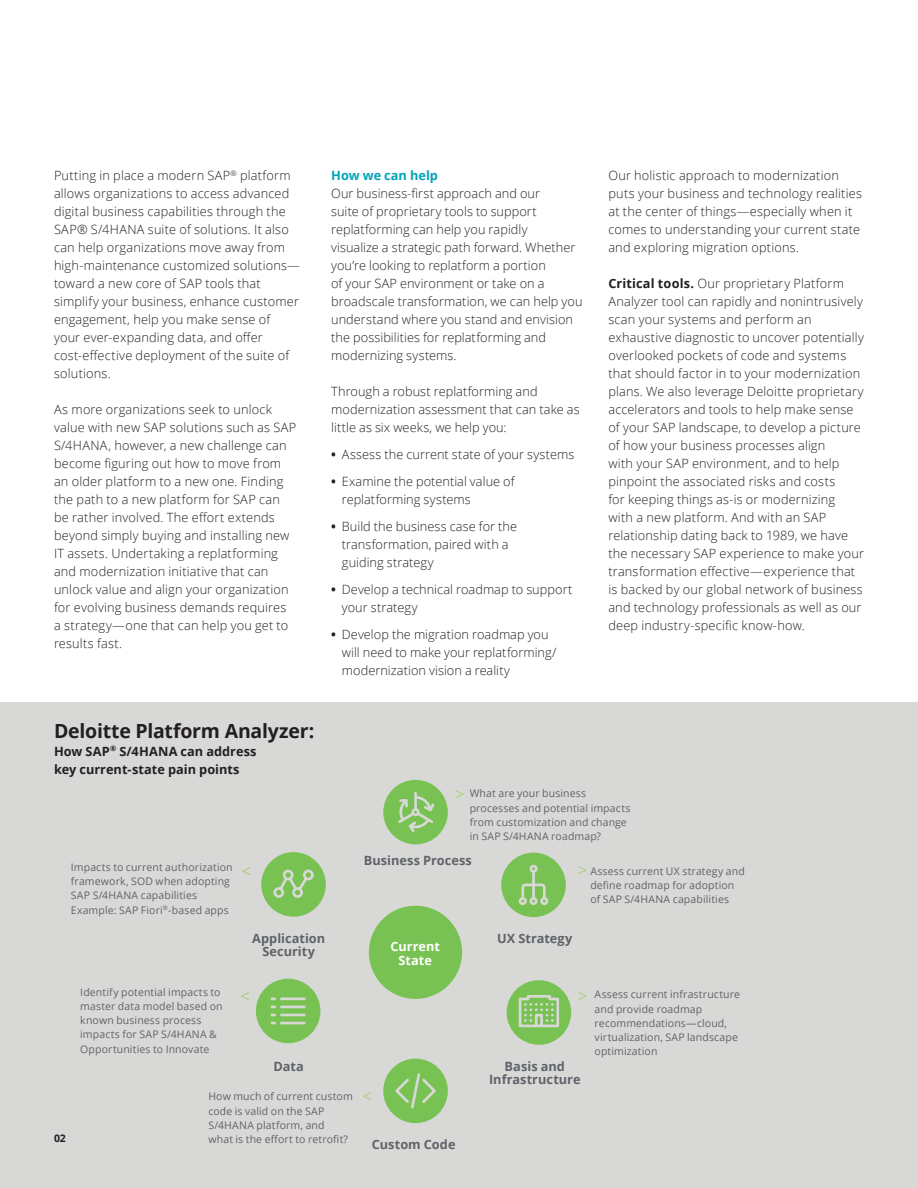
<style>
.page{position:relative;width:918px;height:1188px;background:#fff}
.page>*{position:absolute;margin:0;border:0;box-sizing:border-box;transform-origin:0 0}
.t1{font:700 19.5px "Open Sans";letter-spacing:-.015em;color:#231f20}
.t2{font:300 16.5px "Open Sans";color:#97ca49}
.t3{font:300 12.75px/18px "Open Sans";letter-spacing:.01em;color:#231f20}
.t4{font:700 12.75px/13.5px "Open Sans";letter-spacing:.005em;color:#5f6369;text-align:center}
.t5{font:700 12.75px/18px "Open Sans";letter-spacing:.005em;color:#231f20}
.t6{font:700 12.75px "Open Sans";color:#00a6b9}
.t7{font:700 12.75px/13.5px "Open Sans";color:#fff;text-align:center}
.t8{font:10.5px/14.2px "Open Sans";letter-spacing:.01em;color:#5f6369}
.t9{font:700 10.5px "Open Sans";color:#231f20}
.s1{font-weight:700}
</style>
<div class="page">
<div style="left:0;top:702px;width:918px;height:486px;background:#d8d9d7"></div>
<svg style="left:383px;top:780px;width:65px;height:64px"></svg>
<svg style="left:501px;top:853px;width:65px;height:64px"></svg>
<svg style="left:507px;top:980px;width:64px;height:65px"></svg>
<svg style="left:383px;top:1059px;width:65px;height:64px"></svg>
<svg style="left:256px;top:979px;width:64px;height:64px"></svg>
<svg style="left:261px;top:852px;width:65px;height:65px"></svg>
<div style="left:369px;top:906px;width:93px;height:93px;background:#78c253;border-radius:50%"></div>
<p class="t3" style="left:54px;top:166px;width:247px">Putting in place a modern SAP<sup>®</sup> platform allows organizations to access advanced digital business capabilities through the SAP® S/4HANA suite of solutions. It also can help organizations move away from high-maintenance customized solutions— toward a new core of SAP tools that simplify your business, enhance customer engagement, help you make sense of<br>your ever-expanding data, and offer cost-effective deployment of the suite of solutions.</p>
<p class="t3" style="left:54px;top:400px;width:244px">As more organizations seek to unlock value with new SAP solutions such as SAP S/4HANA, however, a new challenge can become figuring out how to move from an older platform to a new one. Finding the path to a new platform for SAP can be rather involved. The effort extends beyond simply buying and installing new IT assets. Undertaking a replatforming and modernization initiative that can unlock value and align your organization for evolving business demands requires a strategy—one that can help you get to results fast.</p>
<h1 class="t1" style="left:54px;top:717px;width:262px">Deloitte Platform Analyzer:</h1>
<p class="t5" style="left:54px;top:742px;width:204px">How SAP<sup>®</sup> S/4HANA can address key current-state pain points</p>
<p class="t8" style="left:71px;top:860px;width:163px">Impacts to current authorization framework, SOD when adopting<br>SAP S/4HANA capabilities<br>Example: SAP Fiori<sup>®</sup>-based apps</p>
<p class="t6" style="left:331px;top:166px;width:108px">How we can help</p>
<p class="t3" style="left:331px;top:184px;width:253px">Our business-first approach and our<br>suite of proprietary tools to support replatforming can help you rapidly<br>visualize a strategic path forward. Whether you’re looking to replatform a portion<br>of your SAP environment or take on a broadscale transformation, we can help you understand where you stand and envision the possibilities for replatforming and modernizing systems.</p>
<p class="t3" style="left:331px;top:382px;width:250px">Through a robust replatforming and modernization assessment that can take as little as six weeks, we help you:</p>
<p class="t3" style="left:331px;top:445px;width:245px"><span class="s1">•</span> Assess the current state of your systems</p>
<p class="t3" style="left:342px;top:472px;width:174px;text-indent:-11px"><span class="s1">•</span> Examine the potential value of replatforming systems</p>
<p class="t3" style="left:342px;top:517px;width:177px;text-indent:-11px"><span class="s1">•</span> Build the business case for the transformation, paired with a guiding strategy</p>
<p class="t3" style="left:342px;top:580px;width:232px;text-indent:-11px"><span class="s1">•</span> Develop a technical roadmap to support your strategy</p>
<p class="t3" style="left:342px;top:625px;width:216px;text-indent:-11px"><span class="s1">•</span> Develop the migration roadmap you will need to make your replatforming/ modernization vision a reality</p>
<p class="t3" style="left:608px;top:166px;width:255px">Our holistic approach to modernization puts your business and technology realities at the center of things—especially when it comes to understanding your current state and exploring migration options.</p>
<p class="t3" style="left:608px;top:274px;width:257px"><span class="s1">Critical tools.</span> Our proprietary Platform Analyzer tool can rapidly and nonintrusively scan your systems and perform an exhaustive diagnostic to uncover potentially overlooked pockets of code and systems that should factor in to your modernization plans. We also leverage Deloitte proprietary accelerators and tools to help make sense of your SAP landscape, to develop a picture of how your business processes align<br>with your SAP environment, and to help pinpoint the associated risks and costs<br>for keeping things as-is or modernizing<br>with a new platform. And with an SAP relationship dating back to 1989, we have the necessary SAP experience to make your transformation effective—experience that is backed by our global network of business and technology professionals as well as our deep industry-specific know-how.</p>
<p class="t8" style="left:470px;top:786px;width:162px">What are your business processes and potential impacts from customization and change in SAP S/4HANA roadmap?</p>
<p class="t8" style="left:590px;top:863px;width:156px">Assess current UX strategy and define roadmap for adoption of SAP S/4HANA capabilities</p>
<p class="t2" style="left:455px;top:783px;width:11px">&gt;</p>
<p class="t4" style="left:364px;top:853px;width:110px">Business Process</p>
<p class="t2" style="left:578px;top:859px;width:11px">&gt;</p>
<p class="t9" style="left:54px;top:1131px;width:13px">02</p>
<p class="t8" style="left:80px;top:984px;width:144px">Identify potential impacts to master data model based on known business process impacts for SAP S/4HANA &amp;<br>Opportunities to Innovate</p>
<p class="t4" style="left:252px;top:931px;width:75px">Application<br>Security</p>
<p class="t4" style="left:273px;top:1059px;width:32px">Data</p>
<p class="t8" style="left:208px;top:1089px;width:146px">How much of current custom code is valid on the SAP<br>S/4HANA platform, and<br>what is the effort to retrofit?</p>
<p class="t7" style="left:391px;top:939px;width:51px">Current<br>State</p>
<p class="t4" style="left:372px;top:1138px;width:85px">Custom Code</p>
<p class="t4" style="left:497px;top:931px;width:77px">UX Strategy</p>
<p class="t2" style="left:578px;top:985px;width:11px">&gt;</p>
<p class="t4" style="left:489px;top:1059px;width:93px">Basis and<br>Infrastructure</p>
<p class="t8" style="left:595px;top:987px;width:147px">Assess current infrastructure and provide roadmap recommendations—cloud, virtualization, SAP landscape optimization</p>
</div>
